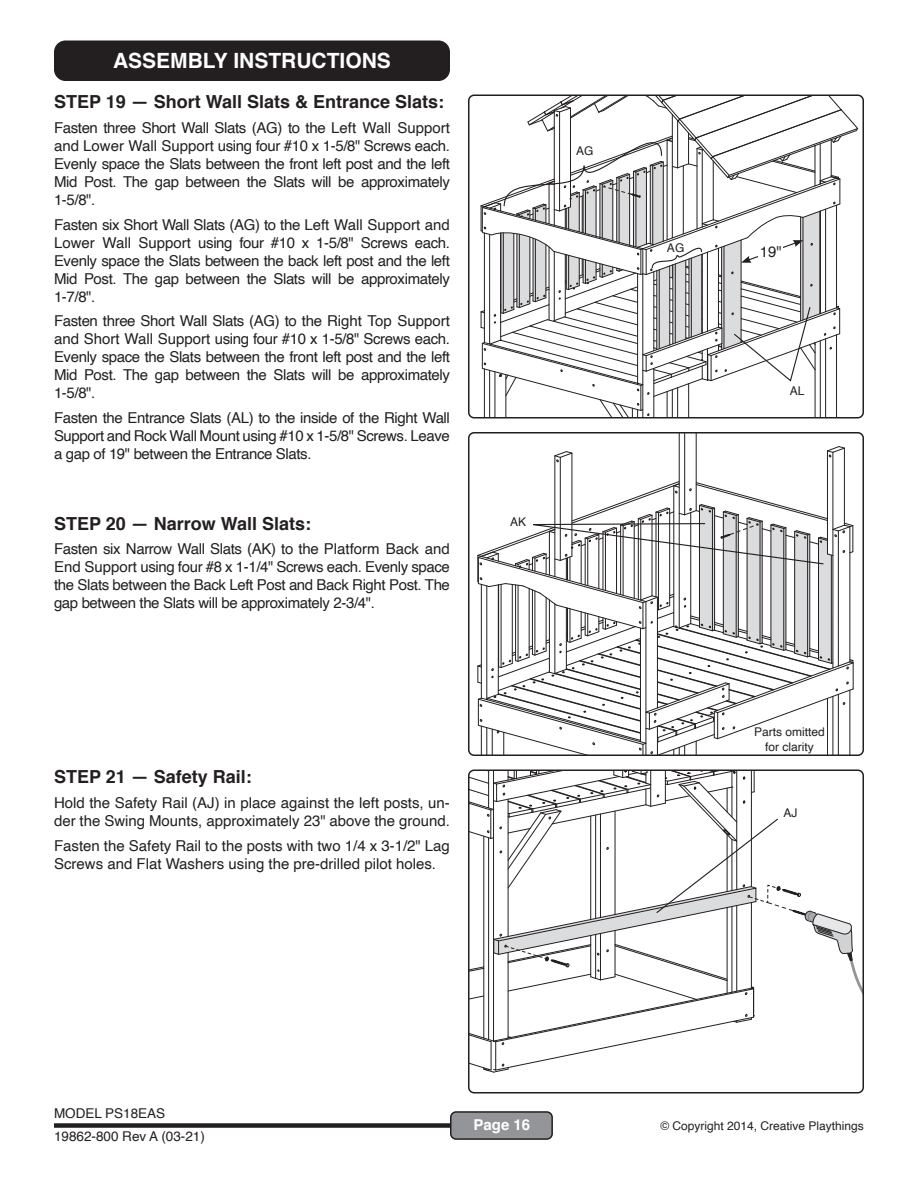
<style>
.page{position:relative;width:918px;height:1188px;background:#fff}
.page>*{position:absolute;margin:0;border:0;box-sizing:border-box;transform-origin:0 0}
.t1{font:700 21px "Helvetica";color:#fff}
.t2{font:700 18px "Helvetica";color:#231f20}
.t3{font:15px/18px "Helvetica";letter-spacing:-.025em;color:#231f20;text-align:justify}
.t4{font:15px/18px "Helvetica";color:#231f20}
.t5{font:700 15px "Helvetica";color:#fff}
.t6{font:13.5px/23.7px "Helvetica";color:#231f20}
.t7{font:12px/14.4px "Helvetica";color:#231f20;text-align:center}
</style>
<div class="page">
<div style="left:55px;top:41px;width:394px;height:39px;background:#231f20;border-radius:11px"></div>
<div style="left:54px;top:40px;width:396px;height:41px;border:2px solid #231f20;border-radius:11px"></div>
<div style="left:54px;top:1123px;width:418px;height:5px;background:#231f20"></div>
<div style="left:451px;top:1112px;width:101px;height:27px;background:#939598;border-radius:5px"></div>
<div style="left:450px;top:1111px;width:103px;height:29px;border:2px solid #231f20;border-radius:5px"></div>
<hr style="left:679px;top:433px;width:1px;height:195px;background:#231f20">
<hr style="left:684px;top:433px;width:1px;height:82px;background:#231f20">
<hr style="left:696px;top:433px;width:1px;height:78px;background:#231f20">
<hr style="left:554px;top:456px;width:1px;height:121px;background:#231f20">
<hr style="left:827px;top:451px;width:1px;height:103px;background:#231f20">
<hr style="left:832px;top:452px;width:1px;height:216px;background:#231f20">
<hr style="left:844px;top:448px;width:1px;height:77px;background:#231f20">
<hr style="left:560px;top:457px;width:1px;height:103px;background:#231f20">
<hr style="left:571px;top:453px;width:1px;height:103px;background:#231f20">
<svg style="left:554px;top:451px;width:19px;height:11px"></svg>
<svg style="left:827px;top:446px;width:18px;height:11px"></svg>
<div style="left:468px;top:432px;width:396px;height:324px;border:2px solid #231f20;border-radius:5px"></div>
<svg style="left:480px;top:95px;width:379px;height:324px"></svg>
<svg style="left:477px;top:480px;width:377px;height:275px"></svg>
<svg style="left:469px;top:770px;width:394px;height:303px"></svg>
<h1 class="t1" style="left:113px;top:44px;width:279px">ASSEMBLY INSTRUCTIONS</h1>
<p class="t2" style="left:54px;top:87px;width:392px">STEP 19 — Short Wall Slats &amp; Entrance Slats:</p>
<p class="t3" style="left:54px;top:119px;width:398px">Fasten three Short Wall Slats (AG) to the Left Wall Support and Lower Wall Support using four #10 x 1-5/8" Screws each.<br>Evenly space the Slats between the front left post and the left Mid Post. The gap between the Slats will be approximately 1-5/8".</p>
<p class="t3" style="left:54px;top:216px;width:398px">Fasten six Short Wall Slats (AG) to the Left Wall Support and Lower Wall Support using four #10 x 1-5/8" Screws each.<br>Evenly space the Slats between the back left post and the left Mid Post. The gap between the Slats will be approximately 1-7/8".</p>
<p class="t3" style="left:54px;top:312px;width:398px">Fasten three Short Wall Slats (AG) to the Right Top Support and Short Wall Support using four #10 x 1-5/8" Screws each.<br>Evenly space the Slats between the front left post and the left Mid Post. The gap between the Slats will be approximately 1-5/8".</p>
<p class="t3" style="left:54px;top:409px;width:397px">Fasten the Entrance Slats (AL) to the inside of the Right Wall Support and Rock Wall Mount using #10 x 1-5/8" Screws. Leave a gap of 19" between the Entrance Slats.</p>
<p class="t2" style="left:54px;top:509px;width:259px">STEP 20 — Narrow Wall Slats:</p>
<p class="t3" style="left:54px;top:541px;width:397px">Fasten six Narrow Wall Slats (AK) to the Platform Back and End Support using four #8 x 1-1/4" Screws each. Evenly space the Slats between the Back Left Post and Back Right Post. The gap between the Slats will be approximately 2-3/4".</p>
<p class="t7" style="left:576px;top:144px;width:19px">AG</p>
<p class="t7" style="left:510px;top:515px;width:18px">AK</p>
<p class="t2" style="left:54px;top:762px;width:199px">STEP 21 — Safety Rail:</p>
<p class="t4" style="left:54px;top:794px;width:397px">Hold the Safety Rail (AJ) in place against the left posts, un&shy;der the Swing Mounts, approximately 23" above the ground.</p>
<p class="t4" style="left:54px;top:837px;width:397px">Fasten the Safety Rail to the posts with two 1/4 x 3-1/2" Lag<br>Screws and Flat Washers using the pre-drilled pilot holes.</p>
<p class="t7" style="left:667px;top:241px;width:19px">AG</p>
<p class="t3" style="left:760px;top:243px;width:24px">19"</p>
<p class="t7" style="left:790px;top:384px;width:16px">AL</p>
<p class="t7" style="left:754px;top:725px;width:72px">Parts omitted for clarity</p>
<p class="t7" style="left:783px;top:806px;width:16px">AJ</p>
<p class="t6" style="left:54px;top:1101px;width:152px">MODEL PS18EAS<br>19862-800 Rev A (03-21)</p>
<p class="t5" style="left:474px;top:1113px;width:58px">Page 16</p>
<p class="t7" style="left:660px;top:1119px;width:205px">© Copyright 2014, Creative Playthings</p>
</div>
